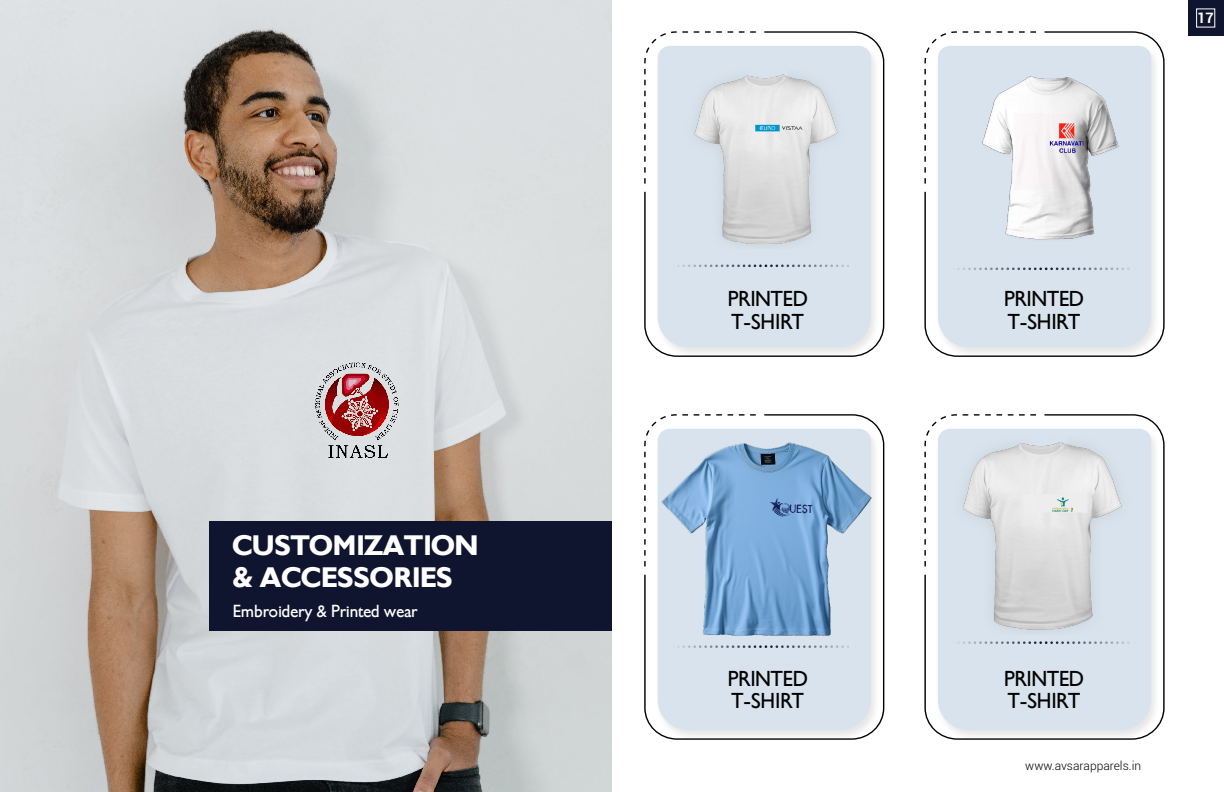
<style>
.page{position:relative;width:1224px;height:792px;background:#fff}
.page>*{position:absolute;margin:0;border:0;box-sizing:border-box;transform-origin:0 0}
.t1{font:700 28px/32.1px "Gibson";color:#fff}
.t2{font:21px/22.6px "Gibson";color:#000101}
.t3{font:17px "Gibson";color:#fff}
.t4{font:700 14.4px "Roboto";color:#fff}
.t5{font:300 12px "Roboto";color:#000}
</style>
<div class="page">
<img style="left:0;top:0;width:612px;height:792px">
<svg style="left:644px;top:31px;width:240px;height:317px"></svg>
<svg style="left:924px;top:31px;width:241px;height:318px"></svg>
<svg style="left:644px;top:414px;width:240px;height:317px"></svg>
<svg style="left:924px;top:414px;width:241px;height:317px"></svg>
<div style="left:654px;top:44px;width:226px;height:315px;background:#000;opacity:.1"></div>
<div style="left:658px;top:46px;width:213px;height:301px;background:#d9e3ed"></div>
<div style="left:935px;top:44px;width:226px;height:315px;background:#000;opacity:.1"></div>
<div style="left:938px;top:46px;width:213px;height:301px;background:#d9e3ed"></div>
<div style="left:654px;top:427px;width:226px;height:315px;background:#000;opacity:.1"></div>
<div style="left:658px;top:654px;width:213px;height:76px;background:#d9e3ed"></div>
<div style="left:935px;top:427px;width:226px;height:315px;background:#000;opacity:.1"></div>
<div style="left:938px;top:429px;width:213px;height:301px;background:#d9e3ed"></div>
<svg style="left:673px;top:264px;width:184px;height:3px"></svg>
<svg style="left:953px;top:267px;width:184px;height:3px"></svg>
<svg style="left:953px;top:641px;width:184px;height:3px"></svg>
<img style="left:650px;top:70px;width:235px;height:179px">
<img style="left:938px;top:69px;width:227px;height:181px">
<img style="left:648px;top:417px;width:236px;height:237px">
<div style="left:210px;top:522px;width:402px;height:109px;background:#10152f"></div>
<img style="left:924px;top:436px;width:241px;height:199px">
<div style="left:1188px;top:0;width:36px;height:36px;background:#10152f"></div>
<div style="left:1196px;top:9px;width:19px;height:18px;border:1px solid #fff"></div>
<h1 class="t1" style="left:233px;top:530px;width:248px">CUSTOMIZATION &amp; ACCESSORIES</h1>
<p class="t3" style="left:233px;top:601px;width:186px">Embroidery &amp; Printed wear</p>
<p class="t2" style="left:728px;top:288px;width:81px">PRINTED<br>T-SHIRT</p>
<p class="t2" style="left:728px;top:667px;width:81px">PRINTED<br>T-SHIRT</p>
<p class="t2" style="left:1005px;top:288px;width:81px">PRINTED<br>T-SHIRT</p>
<p class="t4" style="left:1197px;top:7px;width:18px">17</p>
<p class="t2" style="left:1005px;top:668px;width:81px">PRINTED<br>T-SHIRT</p>
<p class="t5" style="left:1025px;top:757px;width:117px">www.avsarapparels.in</p>
</div>
